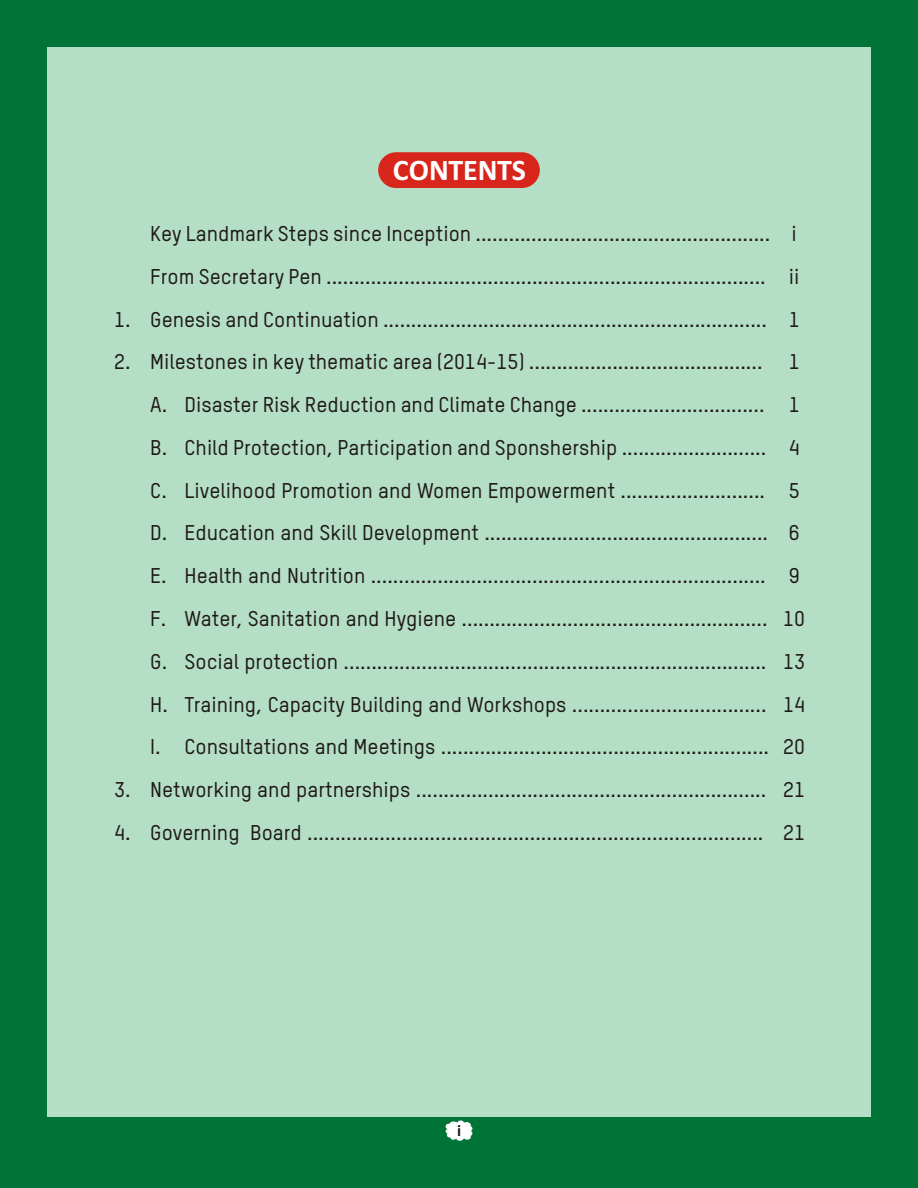
<style>
.page{position:relative;width:918px;height:1188px;background:#007336}
.page>*{position:absolute;margin:0;border:0;box-sizing:border-box;transform-origin:0 0}
.t1{font:700 30px "Calibri";letter-spacing:-.01em;color:#fff}
.t2{font:21px/42.8px "Oxfam TSTARPRO Medium";color:#1f1a17}
.t3{font:700 16.5px "Calibri";color:#1f1a17}
</style>
<div class="page">
<div style="left:47px;top:47px;width:824px;height:1070px;background:#b5dec7"></div>
<svg style="left:445px;top:1120px;width:28px;height:21px"></svg>
<div style="left:378px;top:152px;width:162px;height:36px;background:#d9261c;border-radius:18px"></div>
<p class="t1" style="left:393px;top:157px;width:135px">CONTENTS</p>
<p class="t2" style="left:150px;top:214px;width:651px">Key Landmark Steps since Inception ..................................................... i<br>From Secretary Pen ............................................................................... ii</p>
<p class="t2" style="left:114px;top:300px;width:687px">1. Genesis and Continuation ..................................................................... 1</p>
<p class="t2" style="left:150px;top:342px;width:656px;text-indent:-36px">2. Milestones in key thematic area (2014-15) .......................................... 1<br>A. Disaster Risk Reduction and Climate Change ................................. 1<br>B. Child Protection, Participation and Sponshership .......................... 4<br>C. Livelihood Promotion and Women Empowerment .......................... 5<br>D. Education and Skill Development ................................................... 6<br>E. Health and Nutrition ....................................................................... 9<br>F. Water, Sanitation and Hygiene ....................................................... 10<br>G. Social protection ............................................................................ 13<br>H. Training, Capacity Building and Workshops ................................... 14<br>I. Consultations and Meetings ........................................................... 20</p>
<p class="t2" style="left:114px;top:770px;width:692px">3. Networking and partnerships ............................................................... 21</p>
<p class="t2" style="left:114px;top:813px;width:692px">4. Governing Board .................................................................................. 21</p>
<p class="t3" style="left:457px;top:1123px;width:6px">i</p>
</div>
